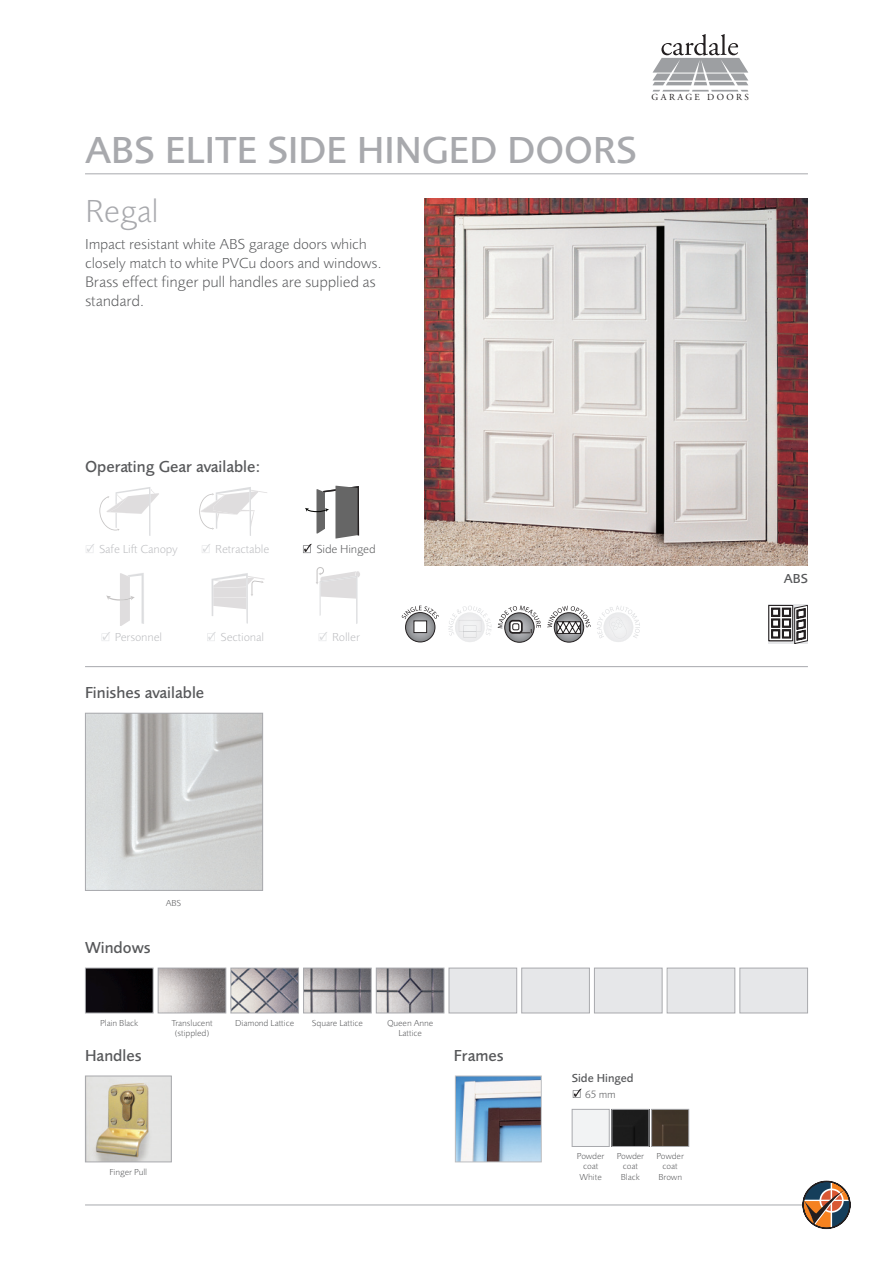
<style>
.page{position:relative;width:893px;height:1263px;background:#fff}
.page>*{position:absolute;margin:0;border:0;box-sizing:border-box;transform-origin:0 0}
.t1{font:500 39px "Foundry Sans";color:#a8a9ad}
.t2{font:300 33px "Foundry Sans";color:#a8a9ad}
.t3{font:500 16.5px "Foundry Sans";color:#57585a}
.t4{font:300 15.75px/18.8px "Foundry Sans";color:#57585a}
.t5{font:300 15px/18.8px "Foundry Sans";color:#57585a}
.t6{font:500 13.5px "Foundry Sans";color:#57585a}
.t7{font:300 12px "Foundry Sans";color:#bcbdc0}
.t8{font:500 12px "Foundry Sans";color:#57585a}
.t9{font:300 12px "Foundry Sans";color:#57585a}
.t10{font:300 10.95px "Foundry Sans";color:#57585a}
.t11{font:9.15px "Adobe Garamond Pro";letter-spacing:.26em;color:#231f20}
.t12{font:300 9px/10.5px "Foundry Sans";color:#57585a;text-align:center}
</style>
<div class="page">
<hr style="left:85px;top:173px;width:723px;height:1px;background:#a8a9ad">
<hr style="left:85px;top:1204px;width:723px;height:1px;background:#a8a9ad">
<svg style="left:653px;top:34px;width:95px;height:58px"></svg>
<img style="left:425px;top:198px;width:383px;height:368px">
<hr style="left:85px;top:666px;width:723px;height:1px;background:#a8a9ad">
<svg style="left:448px;top:606px;width:43px;height:36px"></svg>
<svg style="left:406px;top:612px;width:29px;height:30px"></svg>
<div style="left:405px;top:612px;width:30px;height:30px;border:1px solid #231f20;border-radius:50%"></div>
<svg style="left:402px;top:606px;width:37px;height:13px"></svg>
<div style="left:414px;top:621px;width:13px;height:12px;background:#fff"></div>
<div style="left:414px;top:621px;width:13px;height:12px;border:1px solid #231f20"></div>
<svg style="left:505px;top:613px;width:29px;height:29px"></svg>
<div style="left:505px;top:613px;width:29px;height:29px;border:1px solid #231f20;border-radius:50%"></div>
<div style="left:509px;top:620px;width:14px;height:14px;border:2px solid #231f20;border-radius:3px"></div>
<svg style="left:498px;top:605px;width:43px;height:28px"></svg>
<div style="left:512px;top:623px;width:7px;height:7px;border:1px solid #231f20;border-radius:2px"></div>
<svg style="left:554px;top:613px;width:30px;height:29px"></svg>
<div style="left:554px;top:613px;width:30px;height:29px;border:1px solid #231f20;border-radius:50%"></div>
<svg style="left:547px;top:606px;width:44px;height:28px"></svg>
<svg style="left:597px;top:606px;width:43px;height:36px"></svg>
<div style="left:769px;top:604px;width:39px;height:40px;background:#dadbdd"></div>
<svg style="left:769px;top:605px;width:39px;height:39px"></svg>
<div style="left:87px;top:970px;width:64px;height:41px;background:#08060b"></div>
<img style="left:160px;top:970px;width:64px;height:41px">
<div style="left:158px;top:968px;width:68px;height:45px;border:1px solid #a8a9ad"></div>
<img style="left:232px;top:970px;width:65px;height:41px">
<div style="left:230px;top:968px;width:69px;height:45px;border:1px solid #a8a9ad"></div>
<img style="left:305px;top:970px;width:65px;height:41px">
<div style="left:303px;top:968px;width:69px;height:45px;border:1px solid #a8a9ad"></div>
<img style="left:378px;top:970px;width:64px;height:41px">
<div style="left:376px;top:968px;width:68px;height:45px;border:1px solid #a8a9ad"></div>
<div style="left:449px;top:968px;width:67px;height:44px;background:#e6e7e9"></div>
<div style="left:449px;top:968px;width:68px;height:45px;border:1px solid #a8a9ad"></div>
<div style="left:522px;top:968px;width:67px;height:44px;background:#e6e7e9"></div>
<div style="left:521px;top:968px;width:69px;height:45px;border:1px solid #a8a9ad"></div>
<div style="left:595px;top:968px;width:67px;height:44px;background:#e6e7e9"></div>
<div style="left:594px;top:968px;width:68px;height:45px;border:1px solid #a8a9ad"></div>
<div style="left:667px;top:968px;width:67px;height:44px;background:#e6e7e9"></div>
<div style="left:667px;top:968px;width:68px;height:45px;border:1px solid #a8a9ad"></div>
<div style="left:740px;top:968px;width:67px;height:44px;background:#e6e7e9"></div>
<div style="left:739px;top:968px;width:69px;height:45px;border:1px solid #a8a9ad"></div>
<img style="left:457px;top:1077px;width:83px;height:83px">
<div style="left:455px;top:1075px;width:87px;height:87px;border:1px solid #bcbdc0"></div>
<svg style="left:573px;top:1089px;width:9px;height:9px"></svg>
<svg style="left:802px;top:1180px;width:49px;height:49px"></svg>
<img style="left:87px;top:1077px;width:83px;height:83px">
<div style="left:85px;top:1075px;width:87px;height:87px;border:1px solid #a8a9ad"></div>
<img style="left:87px;top:715px;width:174px;height:174px">
<div style="left:85px;top:713px;width:178px;height:178px;border:1px solid #a8a9ad"></div>
<svg style="left:99px;top:487px;width:60px;height:49px"></svg>
<svg style="left:86px;top:544px;width:8px;height:9px"></svg>
<svg style="left:199px;top:487px;width:68px;height:49px"></svg>
<svg style="left:202px;top:544px;width:8px;height:9px"></svg>
<svg style="left:106px;top:573px;width:38px;height:53px"></svg>
<svg style="left:102px;top:632px;width:8px;height:9px"></svg>
<svg style="left:211px;top:573px;width:53px;height:51px"></svg>
<svg style="left:207px;top:632px;width:9px;height:9px"></svg>
<svg style="left:316px;top:567px;width:44px;height:57px"></svg>
<svg style="left:319px;top:632px;width:8px;height:9px"></svg>
<svg style="left:305px;top:486px;width:54px;height:52px"></svg>
<svg style="left:303px;top:544px;width:9px;height:9px"></svg>
<div style="left:572px;top:1110px;width:37px;height:36px;background:#f2f3f4"></div>
<div style="left:572px;top:1109px;width:38px;height:38px;border:1px solid #a8a9ad"></div>
<img style="left:613px;top:1111px;width:34px;height:34px">
<div style="left:611px;top:1109px;width:38px;height:38px;border:1px solid #a8a9ad"></div>
<img style="left:653px;top:1111px;width:34px;height:34px">
<div style="left:651px;top:1109px;width:38px;height:38px;border:1px solid #a8a9ad"></div>
<h1 class="t1" style="left:85px;top:135px;width:553px">ABS ELITE SIDE HINGED DOORS</h1>
<h2 class="t2" style="left:85px;top:198px;width:75px">Regal</h2>
<h3 class="t5" style="left:85px;top:237px;width:298px">Impact resistant white ABS garage doors which closely match to white PVCu doors and windows.</h3>
<h3 class="t4" style="left:85px;top:274px;width:292px">Brass effect finger pull handles are supplied as standard.</h3>
<p class="t11" style="left:652px;top:92px;width:99px">GARAGE DOORS</p>
<h3 class="t3" style="left:85px;top:460px;width:177px">Operating Gear available:</h3>
<h3 class="t7" style="left:99px;top:544px;width:80px">Safe Lift Canopy</h3>
<h3 class="t7" style="left:215px;top:544px;width:56px">Retractable</h3>
<h3 class="t9" style="left:316px;top:544px;width:61px">Side Hinged</h3>
<h3 class="t7" style="left:115px;top:632px;width:49px">Personnel</h3>
<h3 class="t7" style="left:220px;top:632px;width:45px">Sectional</h3>
<h3 class="t7" style="left:332px;top:632px;width:29px">Roller</h3>
<h3 class="t3" style="left:85px;top:686px;width:121px">Finishes available</h3>
<h3 class="t6" style="left:784px;top:574px;width:26px">ABS</h3>
<h3 class="t3" style="left:85px;top:941px;width:67px">Windows</h3>
<p class="t12" style="left:166px;top:898px;width:17px">ABS</p>
<p class="t12" style="left:100px;top:1018px;width:40px">Plain Black</p>
<p class="t12" style="left:171px;top:1018px;width:43px">Translucent (stippled)</p>
<p class="t12" style="left:235px;top:1018px;width:60px">Diamond Lattice</p>
<p class="t12" style="left:312px;top:1018px;width:53px">Square Lattice</p>
<p class="t12" style="left:387px;top:1018px;width:48px">Queen Anne<br>Lattice</p>
<h3 class="t3" style="left:85px;top:1049px;width:58px">Handles</h3>
<h3 class="t3" style="left:454px;top:1049px;width:51px">Frames</h3>
<p class="t12" style="left:110px;top:1167px;width:39px">Finger Pull</p>
<h3 class="t8" style="left:572px;top:1073px;width:63px">Side Hinged</h3>
<p class="t10" style="left:585px;top:1090px;width:32px">65 mm</p>
<p class="t12" style="left:577px;top:1151px;width:29px">Powder coat<br>White</p>
<p class="t12" style="left:617px;top:1151px;width:29px">Powder coat<br>Black</p>
<p class="t12" style="left:656px;top:1151px;width:29px">Powder coat<br>Brown</p>
</div>
